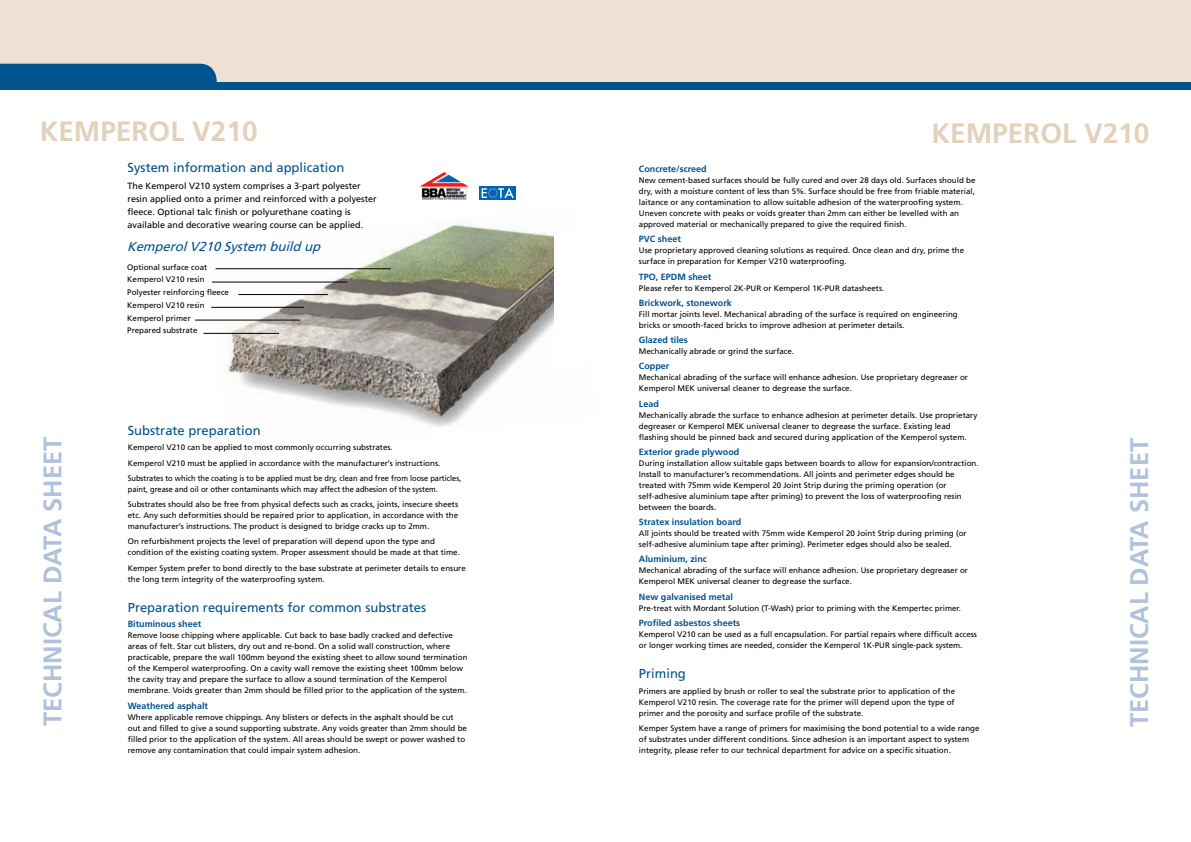
<style>
.page{position:relative;width:1191px;height:842px;background:#fff}
.page>*{position:absolute;margin:0;border:0;box-sizing:border-box;transform-origin:0 0}
.t1{font:700 28px "Frutiger LT Std";color:#e2d2bb}
.t2{font:700 25.5px "Frutiger LT Std";color:#b0c1dc}
.t3{font:13px "Frutiger LT Std";color:#00538f}
.t4{font:italic 13px "Frutiger LT Std";color:#00538f}
.t5{font:700 9px "Frutiger LT Std";color:#00538f}
.t6{font:9px/13px "Frutiger LT Std";color:#000}
.t7{font:8px/11px "Frutiger LT Std";color:#000}
.t8{font:8px/15.3px "Frutiger LT Std";color:#000;scale:.93 1}
</style>
<div class="page">
<div style="left:0;top:0;width:1191px;height:86px;background:#ece1d3"></div>
<div style="left:0;top:64px;width:217px;height:18px;background:#00538f"></div>
<div style="left:0;top:82px;width:1191px;height:7px;background:#00538f"></div>
<img style="left:206px;top:223px;width:352px;height:204px">
<hr style="left:215px;top:268px;width:176px;height:1px;background:#000">
<hr style="left:212px;top:282px;width:135px;height:1px;background:#000">
<hr style="left:238px;top:294px;width:90px;height:1px;background:#000">
<hr style="left:211px;top:307px;width:93px;height:1px;background:#000">
<hr style="left:195px;top:320px;width:105px;height:1px;background:#000">
<hr style="left:203px;top:333px;width:76px;height:1px;background:#000">
<div style="left:554px;top:233px;width:33px;height:134px;background:#fff"></div>
<img style="left:419px;top:172px;width:50px;height:28px">
<div style="left:479px;top:186px;width:36px;height:14px;background:#0066b3"></div>
<svg style="left:481px;top:188px;width:33px;height:10px"></svg>
<h1 class="t1" style="left:40px;top:120px;width:219px">KEMPEROL V210</h1>
<h1 class="t1" style="left:931px;top:121px;width:219px">KEMPEROL V210</h1>
<h3 class="t3" style="left:128px;top:162px;width:218px">System information and application</h3>
<p class="t6" style="left:128px;top:180px;width:251px">The Kemperol V210 system comprises a 3-part polyester resin applied onto a primer and reinforced with a polyester fleece. Optional talc finish or polyurethane coating is available and decorative wearing course can be applied.</p>
<p class="t7" style="left:127px;top:261px;width:103px;line-height:12.7px">Optional surface coat<br>Kemperol V210 resin<br>Polyester reinforcing fleece<br>Kemperol V210 resin<br>Kemperol primer<br>Prepared substrate</p>
<p class="t5" style="left:639px;top:165px;width:69px">Concrete/screed</p>
<p class="t7" style="left:639px;top:175px;width:338px">New cement-based surfaces should be fully cured and over 28 days old. Surfaces should be dry, with a moisture content of less than 5%. Surface should be free from friable material, laitance or any contamination to allow suitable adhesion of the waterproofing system.<br>Uneven concrete with peaks or voids greater than 2mm can either be levelled with an approved material or mechanically prepared to give the required finish.</p>
<p class="t5" style="left:639px;top:235px;width:44px">PVC sheet</p>
<p class="t7" style="left:639px;top:246px;width:327px">Use proprietary approved cleaning solutions as required. Once clean and dry, prime the surface in preparation for Kemper V210 waterproofing.</p>
<p class="t5" style="left:639px;top:273px;width:74px">TPO, EPDM sheet</p>
<p class="t7" style="left:639px;top:283px;width:247px">Please refer to Kemperol 2K-PUR or Kemperol 1K-PUR datasheets.</p>
<p class="t5" style="left:639px;top:299px;width:95px">Brickwork, stonework</p>
<p class="t7" style="left:639px;top:309px;width:320px">Fill mortar joints level. Mechanical abrading of the surface is required on engineering bricks or smooth-faced bricks to improve adhesion at perimeter details.</p>
<p class="t5" style="left:639px;top:336px;width:51px">Glazed tiles</p>
<p class="t7" style="left:639px;top:346px;width:157px">Mechanically abrade or grind the surface.</p>
<p class="t5" style="left:639px;top:362px;width:32px">Copper</p>
<p class="t7" style="left:639px;top:373px;width:330px">Mechanical abrading of the surface will enhance adhesion. Use proprietary degreaser or<br>Kemperol MEK universal cleaner to degrease the surface.</p>
<p class="t5" style="left:639px;top:400px;width:22px">Lead</p>
<p class="t7" style="left:639px;top:410px;width:340px">Mechanically abrade the surface to enhance adhesion at perimeter details. Use proprietary degreaser or Kemperol MEK universal cleaner to degrease the surface. Existing lead flashing should be pinned back and secured during application of the Kemperol system.</p>
<p class="t5" style="left:639px;top:448px;width:102px">Exterior grade plywood</p>
<p class="t7" style="left:639px;top:458px;width:341px">During installation allow suitable gaps between boards to allow for expansion/contraction.<br>Install to manufacturer’s recommendations. All joints and perimeter edges should be treated with 75mm wide Kemperol 20 Joint Strip during the priming operation (or self-adhesive aluminium tape after priming) to prevent the loss of waterproofing resin between the boards.</p>
<p class="t5" style="left:639px;top:518px;width:104px">Stratex insulation board</p>
<p class="t7" style="left:639px;top:528px;width:329px">All joints should be treated with 75mm wide Kemperol 20 Joint Strip during priming (or self-adhesive aluminium tape after priming). Perimeter edges should also be sealed.</p>
<p class="t5" style="left:639px;top:555px;width:70px">Aluminium, zinc</p>
<p class="t7" style="left:639px;top:566px;width:330px">Mechanical abrading of the surface will enhance adhesion. Use proprietary degreaser or<br>Kemperol MEK universal cleaner to degrease the surface.</p>
<p class="t5" style="left:639px;top:593px;width:96px">New galvanised metal</p>
<p class="t7" style="left:639px;top:603px;width:324px">Pre-treat with Mordant Solution (T-Wash) prior to priming with the Kempertec primer.</p>
<p class="t5" style="left:639px;top:619px;width:103px">Profiled asbestos sheets</p>
<p class="t7" style="left:639px;top:629px;width:339px">Kemperol V210 can be used as a full encapsulation. For partial repairs where difficult access or longer working times are needed, consider the Kemperol 1K-PUR single-pack system.</p>
<h3 class="t3" style="left:639px;top:668px;width:48px">Priming</h3>
<p class="t7" style="left:639px;top:686px;width:318px;text-align:justify">Primers are applied by brush or roller to seal the substrate prior to application of the Kemperol V210 resin. The coverage rate for the primer will depend upon the type of primer and the porosity and surface profile of the substrate.</p>
<p class="t7" style="left:639px;top:723px;width:342px">Kemper System have a range of primers for maximising the bond potential to a wide range of substrates under different conditions. Since adhesion is an important aspect to system integrity, please refer to our technical department for advice on a specific situation.</p>
<h3 class="t4" style="left:127px;top:241px;width:198px">KemperolV210 System build up</h3>
<h3 class="t3" style="left:128px;top:425px;width:134px">Substrate preparation</h3>
<p class="t7" style="left:128px;top:441px;width:335px;line-height:15.3px">Kemperol V210 can be applied to most commonly occurring substrates.<br>Kemperol V210 must be applied in accordance with the manufacturer’s instructions.<br>Substrates to which the coating is to be applied must be dry, clean and free from loose particles,</p>
<p class="t8" style="left:128px;top:482px;width:357px">paint, grease and oil or other contaminants which may affect the adhesion of the system.<br>Substrates should also be free from physical defects such as cracks, joints, insecure sheets</p>
<p class="t7" style="left:128px;top:511px;width:332px">etc. Any such deformities should be repaired prior to application, in accordance with the manufacturer’s instructions. The product is designed to bridge cracks up to 2mm.</p>
<p class="t7" style="left:128px;top:537px;width:334px">On refurbishment projects the level of preparation will depend upon the type and condition of the existing coating system. Proper assessment should be made at that time.</p>
<p class="t7" style="left:128px;top:563px;width:339px">Kemper System prefer to bond directly to the base substrate at perimeter details to ensure the long term integrity of the waterproofing system.</p>
<h3 class="t3" style="left:128px;top:602px;width:300px">Preparation requirements for common substrates</h3>
<p class="t5" style="left:128px;top:620px;width:75px">Bituminous sheet</p>
<p class="t7" style="left:128px;top:631px;width:341px">Remove loose chipping where applicable. Cut back to base badly cracked and defective areas of felt. Star cut blisters, dry out and re-bond. On a solid wall construction, where practicable, prepare the wall 100mm beyond the existing sheet to allow sound termination of the Kemperol waterproofing. On a cavity wall remove the existing sheet 100mm below the cavity tray and prepare the surface to allow a sound termination of the Kemperol membrane. Voids greater than 2mm should be filled prior to the application of the system.</p>
<p class="t5" style="left:128px;top:702px;width:82px">Weathered asphalt</p>
<p class="t7" style="left:128px;top:712px;width:341px">Where applicable remove chippings. Any blisters or defects in the asphalt should be cut out and filled to give a sound supporting substrate. Any voids greater than 2mm should be filled prior to the application of the system. All areas should be swept or power washed to remove any contamination that could impair system adhesion.</p>
<h2 class="t2" style="left:42px;top:726px;width:291px;rotate:-90deg">TECHNICAL DATA SHEET</h2>
<h2 class="t2" style="left:1128px;top:727px;width:291px;rotate:-90deg">TECHNICAL DATA SHEET</h2>
</div>
